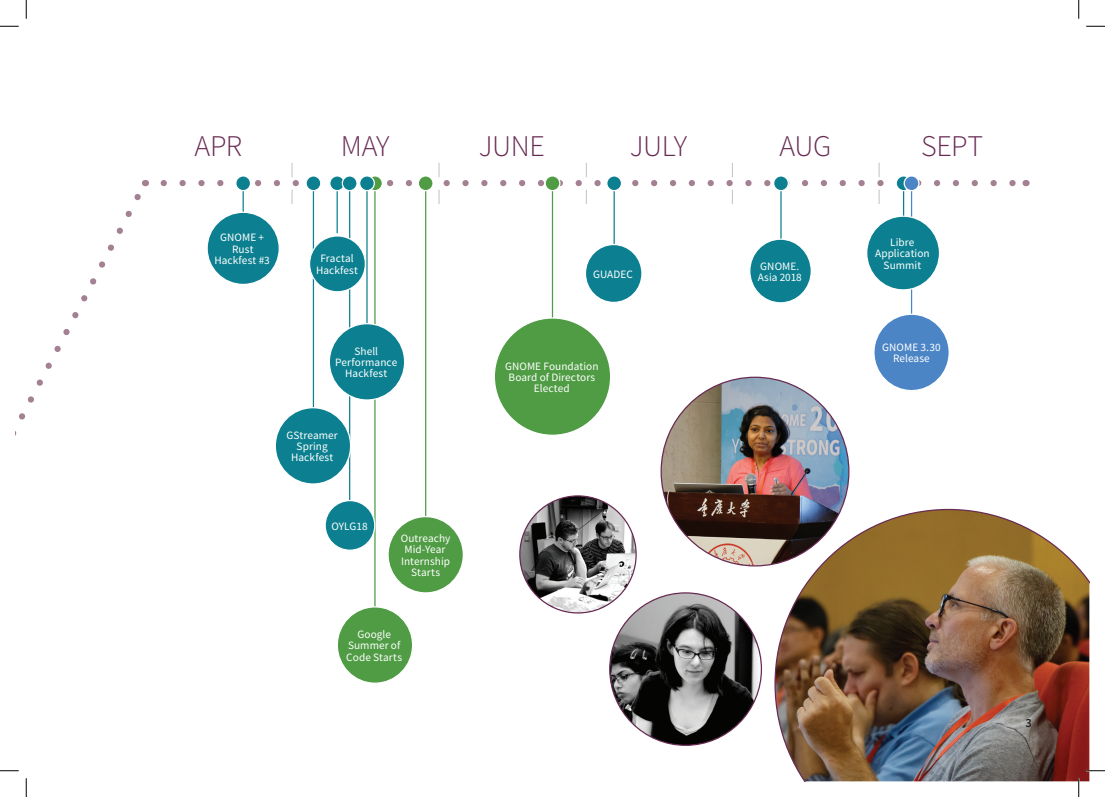
<style>
.page{position:relative;width:1105px;height:797px;background:#fff}
.page>*{position:absolute;margin:0;border:0;box-sizing:border-box;transform-origin:0 0}
.t1{font:300 30px "Source Sans Pro";letter-spacing:-.015em;color:#682a52}
.t2{font:600 12.5px "Source Sans Pro";color:#231f20}
.t3{font:11.25px/11.2px "Source Sans Pro";letter-spacing:.005em;color:#fff;text-align:center}
</style>
<div class="page">
<svg style="left:16px;top:183px;width:133px;height:251px"></svg>
<svg style="left:164px;top:163px;width:852px;height:41px"></svg>
<hr style="left:243px;top:183px;width:1px;height:50px;background:#0c8090">
<div style="left:236px;top:176px;width:15px;height:15px;background:#0c8090;border-radius:50%"></div>
<div style="left:235px;top:175px;width:16px;height:16px;border:1px solid #fff;border-radius:50%"></div>
<hr style="left:337px;top:183px;width:1px;height:50px;background:#0c8090">
<svg style="left:330px;top:176px;width:14px;height:15px"></svg>
<div style="left:329px;top:175px;width:16px;height:16px;border:1px solid #fff;border-radius:50%"></div>
<hr style="left:349px;top:183px;width:1px;height:318px;background:#0c8090">
<div style="left:342px;top:176px;width:15px;height:15px;background:#0c8090;border-radius:50%"></div>
<div style="left:342px;top:175px;width:16px;height:16px;border:1px solid #fff;border-radius:50%"></div>
<hr style="left:313px;top:183px;width:1px;height:226px;background:#0c8090">
<svg style="left:306px;top:176px;width:15px;height:15px"></svg>
<div style="left:305px;top:175px;width:16px;height:16px;border:1px solid #fff;border-radius:50%"></div>
<hr style="left:613px;top:183px;width:2px;height:76px;background:#0c8090">
<div style="left:607px;top:176px;width:14px;height:15px;background:#0c8090;border-radius:50%"></div>
<div style="left:606px;top:175px;width:16px;height:16px;border:1px solid #fff;border-radius:50%"></div>
<hr style="left:780px;top:183px;width:2px;height:111px;background:#0c8090">
<div style="left:774px;top:176px;width:14px;height:15px;background:#0c8090;border-radius:50%"></div>
<div style="left:773px;top:175px;width:16px;height:16px;border:1px solid #fff;border-radius:50%"></div>
<hr style="left:903px;top:183px;width:1px;height:67px;background:#0c8090">
<svg style="left:896px;top:176px;width:15px;height:15px"></svg>
<div style="left:896px;top:175px;width:15px;height:16px;border:1px solid #fff;border-radius:50%"></div>
<hr style="left:425px;top:183px;width:1px;height:338px;background:#4f9c44">
<div style="left:418px;top:176px;width:15px;height:15px;background:#4f9c44;border-radius:50%"></div>
<div style="left:418px;top:175px;width:16px;height:16px;border:1px solid #fff;border-radius:50%"></div>
<hr style="left:552px;top:183px;width:1px;height:182px;background:#4f9c44">
<svg style="left:545px;top:176px;width:15px;height:15px"></svg>
<div style="left:544px;top:175px;width:16px;height:16px;border:1px solid #fff;border-radius:50%"></div>
<hr style="left:374px;top:183px;width:2px;height:430px;background:#4f9c44">
<svg style="left:368px;top:176px;width:14px;height:15px"></svg>
<div style="left:367px;top:175px;width:16px;height:16px;border:1px solid #fff;border-radius:50%"></div>
<hr style="left:366px;top:183px;width:2px;height:169px;background:#0c8090">
<div style="left:360px;top:176px;width:14px;height:15px;background:#0c8090;border-radius:50%"></div>
<div style="left:359px;top:175px;width:16px;height:16px;border:1px solid #fff;border-radius:50%"></div>
<hr style="left:911px;top:183px;width:1px;height:173px;background:#4c85c5">
<div style="left:904px;top:176px;width:15px;height:15px;background:#4c85c5;border-radius:50%"></div>
<div style="left:903px;top:175px;width:16px;height:16px;border:1px solid #fff;border-radius:50%"></div>
<div style="left:207px;top:212px;width:72px;height:72px;background:#0c8090;border-radius:50%"></div>
<div style="left:206px;top:212px;width:74px;height:73px;border:1px solid #fff;border-radius:50%"></div>
<div style="left:585px;top:244px;width:57px;height:58px;background:#0c8090;border-radius:50%"></div>
<div style="left:585px;top:244px;width:58px;height:59px;border:1px solid #fff;border-radius:50%"></div>
<div style="left:750px;top:239px;width:61px;height:64px;background:#0c8090;border-radius:50%"></div>
<div style="left:749px;top:238px;width:63px;height:65px;border:1px solid #fff;border-radius:50%"></div>
<div style="left:388px;top:516px;width:75px;height:77px;background:#4f9c44;border-radius:50%"></div>
<div style="left:387px;top:516px;width:77px;height:77px;border:1px solid #fff;border-radius:50%"></div>
<div style="left:494px;top:318px;width:117px;height:117px;background:#4f9c44;border-radius:50%"></div>
<img style="left:662px;top:378px;width:187px;height:188px">
<img style="left:610px;top:593px;width:151px;height:152px;border-radius:76px">
<img style="left:520px;top:496px;width:116px;height:117px;border-radius:58px">
<img style="left:774px;top:509px;width:315px;height:272px">
<div style="left:337px;top:607px;width:76px;height:76px;background:#4f9c44;border-radius:50%"></div>
<div style="left:337px;top:606px;width:76px;height:77px;border:1px solid #fff;border-radius:50%"></div>
<div style="left:329px;top:324px;width:76px;height:76px;background:#0c8090;border-radius:50%"></div>
<div style="left:329px;top:323px;width:76px;height:77px;border:1px solid #fff;border-radius:50%"></div>
<div style="left:310px;top:236px;width:55px;height:56px;background:#0c8090;border-radius:50%"></div>
<div style="left:309px;top:235px;width:57px;height:57px;border:1px solid #fff;border-radius:50%"></div>
<div style="left:325px;top:500px;width:50px;height:50px;background:#0c8090;border-radius:50%"></div>
<div style="left:325px;top:500px;width:50px;height:51px;border:1px solid #fff;border-radius:50%"></div>
<div style="left:874px;top:314px;width:75px;height:76px;background:#4c85c5;border-radius:50%"></div>
<div style="left:873px;top:313px;width:77px;height:78px;border:1px solid #fff;border-radius:50%"></div>
<div style="left:867px;top:216px;width:72px;height:74px;background:#0c8090;border-radius:50%"></div>
<div style="left:866px;top:215px;width:74px;height:75px;border:1px solid #fff;border-radius:50%"></div>
<div style="left:275px;top:408px;width:76px;height:76px;background:#0c8090;border-radius:50%"></div>
<div style="left:275px;top:407px;width:76px;height:77px;border:1px solid #fff;border-radius:50%"></div>
<svg style="left:0;top:25px;width:19px;height:2px"></svg>
<svg style="left:1086px;top:25px;width:19px;height:2px"></svg>
<svg style="left:0;top:770px;width:19px;height:1px"></svg>
<svg style="left:1086px;top:770px;width:19px;height:1px"></svg>
<svg style="left:25px;top:0;width:2px;height:19px"></svg>
<svg style="left:25px;top:778px;width:2px;height:19px"></svg>
<svg style="left:1078px;top:0;width:1px;height:19px"></svg>
<svg style="left:1078px;top:778px;width:1px;height:19px"></svg>
<h1 class="t1" style="left:194px;top:127px;width:49px">APR</h1>
<h1 class="t1" style="left:341px;top:127px;width:50px">MAY</h1>
<h1 class="t1" style="left:479px;top:127px;width:67px">JUNE</h1>
<h1 class="t1" style="left:630px;top:127px;width:59px">JULY</h1>
<h1 class="t1" style="left:779px;top:127px;width:53px">AUG</h1>
<h1 class="t1" style="left:921px;top:127px;width:63px">SEPT</h1>
<p class="t3" style="left:214px;top:232px;width:57px">GNOME +<br>Rust<br>Hackfest #3</p>
<p class="t3" style="left:316px;top:253px;width:44px">Fractal<br>Hackfest</p>
<p class="t3" style="left:335px;top:345px;width:64px">Shell<br>Performance<br>Hackfest</p>
<p class="t3" style="left:287px;top:429px;width:53px">GStreamer<br>Spring<br>Hackfest</p>
<p class="t3" style="left:331px;top:520px;width:38px">OYLG18</p>
<p class="t3" style="left:401px;top:532px;width:51px">Outreachy<br>Mid-Year<br>Internship<br>Starts</p>
<p class="t3" style="left:346px;top:628px;width:57px">Google<br>Summer of<br>Code Starts</p>
<p class="t3" style="left:593px;top:268px;width:41px">GUADEC</p>
<p class="t3" style="left:758px;top:260px;width:46px;text-align:left">GNOME.<br>Asia 2018</p>
<p class="t3" style="left:505px;top:360px;width:95px">GNOME Foundation<br>Board of Directors<br>Elected</p>
<p class="t3" style="left:875px;top:236px;width:56px">Libre<br>Application<br>Summit</p>
<p class="t3" style="left:882px;top:341px;width:60px">GNOME 3.30<br>Release</p>
<p class="t2" style="left:1025px;top:714px;width:8px">3</p>
</div>
